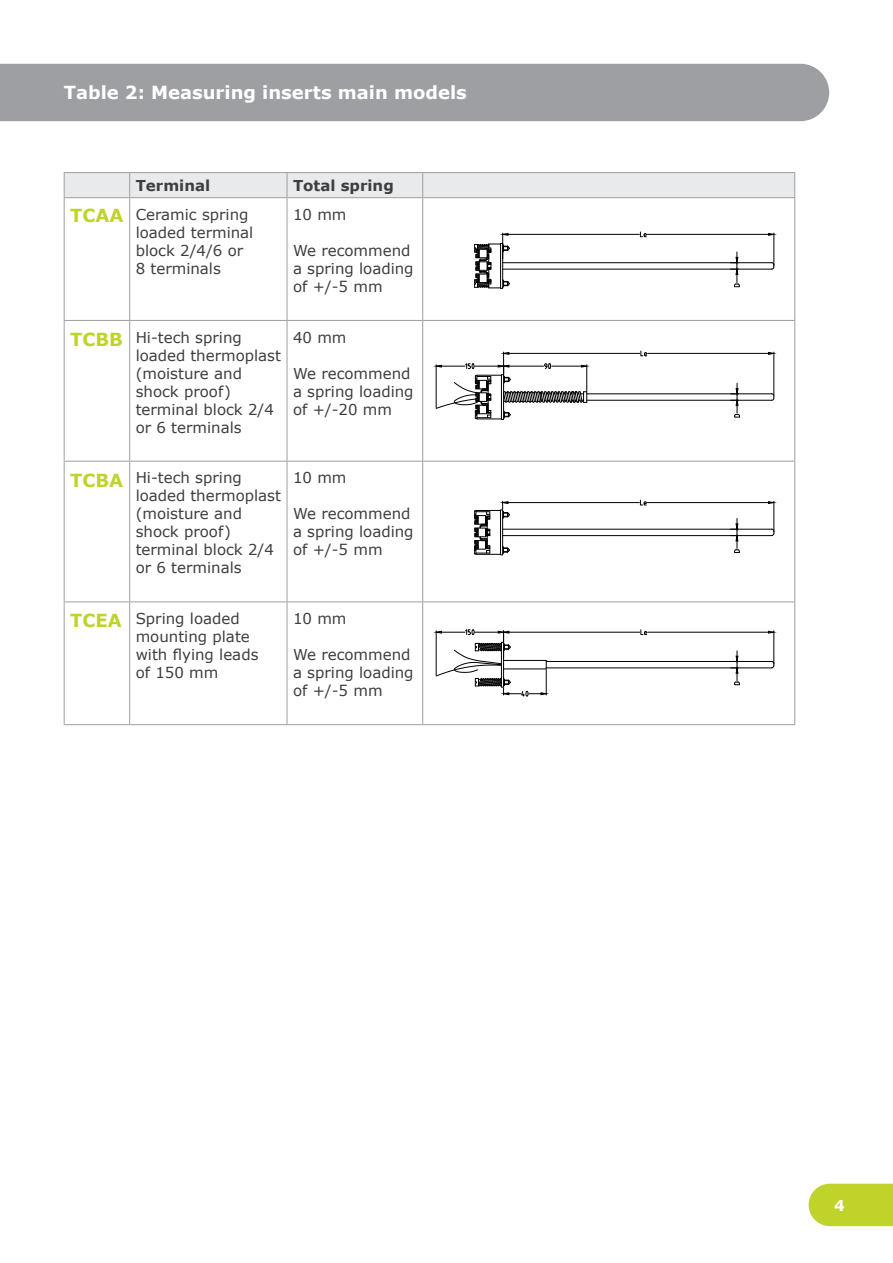
<style>
.page{position:relative;width:893px;height:1263px;background:#fff}
.page>*{position:absolute;margin:0;border:0;box-sizing:border-box;transform-origin:0 0}
.t1{font:700 18px "Verdana";color:#fff}
.t2{font:15px/18px "Verdana";color:#3e3e3f}
.t3{font:700 15px "Verdana";color:#3e3e3f}
.t4{font:700 15px "Verdana";color:#fff}
.s1{font-weight:700;font-size:18px;color:#c0d32b}
</style>
<div class="page">
<div style="left:809px;top:1184px;width:84px;height:42px;background:#c0d32b"></div>
<div style="left:0;top:64px;width:829px;height:57px;background:#9d9fa2"></div>
<hr style="left:64px;top:172px;width:66px;height:1px;background:#9d9fa2">
<hr style="left:130px;top:172px;width:157px;height:1px;background:#9d9fa2">
<hr style="left:287px;top:172px;width:136px;height:1px;background:#9d9fa2">
<hr style="left:423px;top:172px;width:372px;height:1px;background:#9d9fa2">
<div style="left:64px;top:173px;width:731px;height:24px;background:#e9eaeb"></div>
<hr style="left:64px;top:197px;width:66px;height:1px;background:#9d9fa2">
<hr style="left:64px;top:198px;width:1px;height:122px;background:#9d9fa2">
<hr style="left:130px;top:197px;width:157px;height:1px;background:#9d9fa2">
<hr style="left:129px;top:198px;width:1px;height:122px;background:#9d9fa2">
<hr style="left:287px;top:197px;width:136px;height:1px;background:#9d9fa2">
<hr style="left:287px;top:198px;width:1px;height:122px;background:#9d9fa2">
<hr style="left:423px;top:197px;width:372px;height:1px;background:#9d9fa2">
<hr style="left:422px;top:198px;width:1px;height:122px;background:#9d9fa2">
<hr style="left:794px;top:198px;width:1px;height:122px;background:#9d9fa2">
<hr style="left:64px;top:320px;width:66px;height:1px;background:#9d9fa2">
<hr style="left:64px;top:321px;width:1px;height:140px;background:#9d9fa2">
<hr style="left:130px;top:320px;width:157px;height:1px;background:#9d9fa2">
<hr style="left:129px;top:321px;width:1px;height:140px;background:#9d9fa2">
<hr style="left:287px;top:320px;width:136px;height:1px;background:#9d9fa2">
<hr style="left:287px;top:321px;width:1px;height:140px;background:#9d9fa2">
<hr style="left:423px;top:320px;width:372px;height:1px;background:#9d9fa2">
<hr style="left:422px;top:321px;width:1px;height:140px;background:#9d9fa2">
<hr style="left:794px;top:321px;width:1px;height:140px;background:#9d9fa2">
<hr style="left:64px;top:461px;width:66px;height:1px;background:#9d9fa2">
<hr style="left:64px;top:461px;width:1px;height:140px;background:#9d9fa2">
<hr style="left:130px;top:461px;width:157px;height:1px;background:#9d9fa2">
<hr style="left:129px;top:461px;width:1px;height:140px;background:#9d9fa2">
<hr style="left:287px;top:461px;width:136px;height:1px;background:#9d9fa2">
<hr style="left:287px;top:461px;width:1px;height:140px;background:#9d9fa2">
<hr style="left:423px;top:461px;width:372px;height:1px;background:#9d9fa2">
<hr style="left:422px;top:461px;width:1px;height:140px;background:#9d9fa2">
<hr style="left:794px;top:461px;width:1px;height:140px;background:#9d9fa2">
<hr style="left:64px;top:601px;width:66px;height:1px;background:#9d9fa2">
<hr style="left:64px;top:602px;width:1px;height:122px;background:#9d9fa2">
<hr style="left:130px;top:601px;width:157px;height:1px;background:#9d9fa2">
<hr style="left:129px;top:602px;width:1px;height:122px;background:#9d9fa2">
<hr style="left:287px;top:601px;width:136px;height:1px;background:#9d9fa2">
<hr style="left:287px;top:602px;width:1px;height:122px;background:#9d9fa2">
<hr style="left:423px;top:601px;width:372px;height:1px;background:#9d9fa2">
<hr style="left:422px;top:602px;width:1px;height:122px;background:#9d9fa2">
<hr style="left:794px;top:602px;width:1px;height:122px;background:#9d9fa2">
<hr style="left:64px;top:724px;width:66px;height:1px;background:#9d9fa2">
<hr style="left:130px;top:724px;width:157px;height:1px;background:#9d9fa2">
<hr style="left:287px;top:724px;width:136px;height:1px;background:#9d9fa2">
<hr style="left:423px;top:724px;width:372px;height:1px;background:#9d9fa2">
<hr style="left:503px;top:529px;width:269px;height:1px;background:#000">
<hr style="left:503px;top:535px;width:269px;height:1px;background:#000">
<svg style="left:771px;top:529px;width:4px;height:7px"></svg>
<hr style="left:774px;top:501px;width:1px;height:31px;background:#000">
<hr style="left:508px;top:502px;width:131px;height:1px;background:#000">
<hr style="left:647px;top:502px;width:121px;height:1px;background:#000">
<svg style="left:474px;top:501px;width:36px;height:54px"></svg>
<svg style="left:768px;top:501px;width:7px;height:3px"></svg>
<svg style="left:640px;top:500px;width:6px;height:6px"></svg>
<svg style="left:731px;top:518px;width:9px;height:35px"></svg>
<hr style="left:503px;top:262px;width:269px;height:1px;background:#000">
<hr style="left:503px;top:269px;width:269px;height:1px;background:#000">
<svg style="left:771px;top:262px;width:4px;height:8px"></svg>
<hr style="left:774px;top:233px;width:1px;height:32px;background:#000">
<hr style="left:508px;top:234px;width:131px;height:1px;background:#000">
<hr style="left:647px;top:234px;width:121px;height:1px;background:#000">
<svg style="left:768px;top:233px;width:7px;height:3px"></svg>
<svg style="left:640px;top:232px;width:6px;height:5px"></svg>
<svg style="left:730px;top:252px;width:10px;height:35px"></svg>
<svg style="left:474px;top:233px;width:36px;height:56px"></svg>
<hr style="left:774px;top:352px;width:1px;height:43px;background:#000">
<hr style="left:509px;top:353px;width:131px;height:1px;background:#000">
<hr style="left:648px;top:353px;width:120px;height:1px;background:#000">
<svg style="left:768px;top:352px;width:7px;height:3px"></svg>
<svg style="left:641px;top:351px;width:6px;height:6px"></svg>
<hr style="left:587px;top:394px;width:185px;height:1px;background:#000">
<hr style="left:587px;top:400px;width:185px;height:1px;background:#000">
<svg style="left:771px;top:393px;width:4px;height:8px"></svg>
<svg style="left:731px;top:383px;width:9px;height:34px"></svg>
<svg style="left:435px;top:352px;width:152px;height:68px"></svg>
<hr style="left:546px;top:661px;width:226px;height:1px;background:#000">
<hr style="left:546px;top:668px;width:226px;height:1px;background:#000">
<svg style="left:771px;top:661px;width:4px;height:7px"></svg>
<hr style="left:774px;top:631px;width:1px;height:33px;background:#000">
<hr style="left:509px;top:632px;width:131px;height:1px;background:#000">
<hr style="left:648px;top:632px;width:120px;height:1px;background:#000">
<svg style="left:768px;top:630px;width:7px;height:4px"></svg>
<svg style="left:641px;top:629px;width:6px;height:6px"></svg>
<svg style="left:731px;top:651px;width:9px;height:34px"></svg>
<svg style="left:435px;top:629px;width:112px;height:67px"></svg>
<p class="t1" style="left:64px;top:81px;width:405px">Table 2: Measuring inserts main models</p>
<p class="t3" style="left:136px;top:176px;width:76px">Terminal</p>
<p class="t3" style="left:293px;top:176px;width:102px">Total spring</p>
<p class="t2" style="left:136px;top:206px;width:119px;text-indent:-66px"><span class="s1">TCAA</span> Ceramic spring loaded terminal block 2/4/6 or<br>8 terminals</p>
<p class="t2" style="left:293px;top:206px;width:55px">10 mm</p>
<p class="t2" style="left:293px;top:242px;width:122px">We recommend a spring loading of +/-5 mm</p>
<p class="t2" style="left:136px;top:328px;width:147px;text-indent:-66px"><span class="s1">TCBB</span> Hi-tech spring loaded thermoplast (moisture and shock proof) terminal block 2/4 or 6 terminals</p>
<p class="t2" style="left:293px;top:328px;width:55px">40 mm</p>
<p class="t2" style="left:293px;top:364px;width:122px">We recommend a spring loading of +/-20 mm</p>
<p class="t2" style="left:136px;top:469px;width:147px;text-indent:-66px"><span class="s1">TCBA</span> Hi-tech spring loaded thermoplast (moisture and shock proof) terminal block 2/4 or 6 terminals</p>
<p class="t2" style="left:293px;top:469px;width:55px">10 mm</p>
<p class="t2" style="left:293px;top:505px;width:122px">We recommend a spring loading of +/-5 mm</p>
<p class="t2" style="left:136px;top:610px;width:124px;text-indent:-66px"><span class="s1">TCEA</span> Spring loaded mounting plate with flying leads of 150 mm</p>
<p class="t2" style="left:293px;top:610px;width:55px">10 mm</p>
<p class="t2" style="left:293px;top:646px;width:122px">We recommend a spring loading of +/-5 mm</p>
<p class="t4" style="left:834px;top:1195px;width:12px">4</p>
</div>
